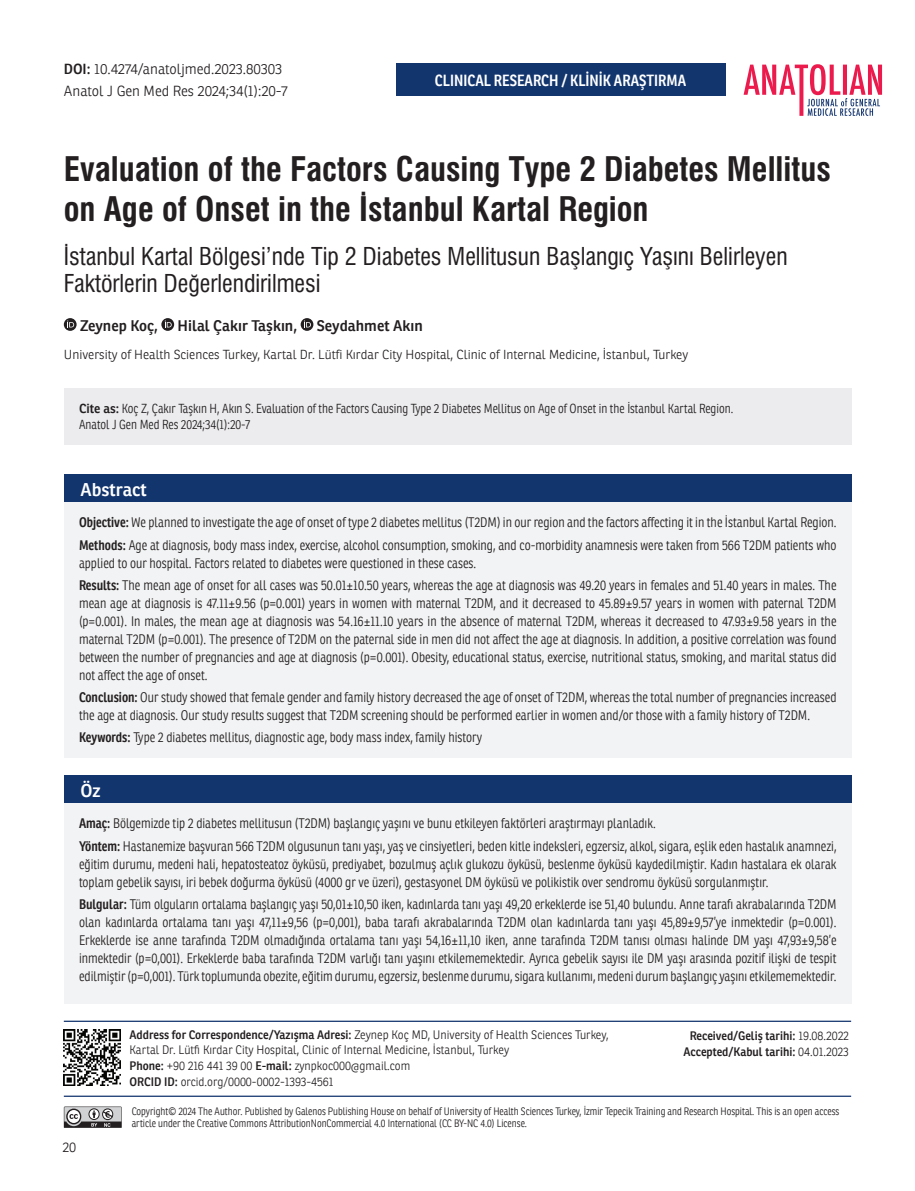
<style>
.page{position:relative;width:915px;height:1191px;background:#fff}
.page>*{position:absolute;margin:0;border:0;box-sizing:border-box;transform-origin:0 0}
.t1{font:33px/39.3px "Swiss Condensed Bold Tr";color:#231f20}
.t2{font:24px/27px "Swiss Condensed Tr";color:#231f20}
.t3{font:600 18px "Ronnia";color:#fff}
.t4{font:600 15.75px "Ronnia Cond";color:#fff}
.t5{font:600 15px "Ronnia";color:#231f20}
.t6{font:300 14.25px "Ronnia";color:#231f20}
.t7{font:300 13.5px/18px "Ronnia Cond";color:#231f20}
.t8{font:300 13.5px "Ronnia";color:#231f20}
.t9{font:300 12.75px/16.5px "Ronnia Cond";color:#231f20}
.t10{font:300 12.75px "Ronnia";color:#231f20}
.t11{font:300 12px/15.8px "Ronnia";color:#231f20;scale:.95 1}
.t12{font:600 12px/15.8px "Ronnia";color:#231f20;text-align:center;scale:.95 1}
.t13{font:300 10.5px/12px "Ronnia Cond";color:#231f20}
.s1{font-weight:600}
.s2{font-family:"Ronnia";font-weight:600}
.s3{font-weight:300}
</style>
<div class="page">
<hr style="left:64px;top:1020px;width:786px;height:2px;background:#13356e">
<hr style="left:64px;top:1095px;width:786px;height:1px;background:#13356e">
<div style="left:395px;top:64px;width:330px;height:32px;background:#13356e"></div>
<svg style="left:64px;top:1106px;width:58px;height:21px"></svg>
<svg style="left:743px;top:64px;width:138px;height:52px"></svg>
<img style="left:64px;top:1029px;width:56px;height:57px">
<div style="left:64px;top:775px;width:787px;height:28px;background:#13356e"></div>
<div style="left:64px;top:803px;width:787px;height:200px;background:#f2f3f4"></div>
<div style="left:64px;top:474px;width:787px;height:28px;background:#13356e"></div>
<div style="left:64px;top:502px;width:787px;height:255px;background:#f2f3f4"></div>
<svg style="left:64px;top:318px;width:13px;height:13px"></svg>
<svg style="left:67px;top:320px;width:7px;height:7px"></svg>
<svg style="left:161px;top:318px;width:13px;height:13px"></svg>
<svg style="left:165px;top:320px;width:7px;height:7px"></svg>
<svg style="left:300px;top:318px;width:13px;height:13px"></svg>
<svg style="left:304px;top:320px;width:7px;height:7px"></svg>
<div style="left:64px;top:388px;width:787px;height:56px;background:#ececee"></div>
<p class="t6" style="left:64px;top:61px;width:220px"><span class="s1">DOI:</span> 10.4274/anatoljmed.2023.80303</p>
<p class="t6" style="left:64px;top:82px;width:226px">Anatol J Gen Med Res 2024;34(1):20-7</p>
<p class="t4" style="left:435px;top:70px;width:253px">CLINICAL RESEARCH / KLİNİK ARAŞTIRMA</p>
<h1 class="t1" style="left:64px;top:150px;width:768px">Evaluation of the Factors Causing Type 2 Diabetes Mellitus on Age of Onset in the İstanbul Kartal Region</h1>
<h2 class="t2" style="left:64px;top:243px;width:725px">İstanbul Kartal Bölgesi’nde Tip 2 Diabetes Mellitusun Başlangıç Yaşını Belirleyen<br>Faktörlerin Değerlendirilmesi</h2>
<p class="t5" style="left:80px;top:316px;width:79px">Zeynep Koç,</p>
<p class="t5" style="left:177px;top:316px;width:121px">Hilal Çakır Taşkın,</p>
<p class="t5" style="left:317px;top:316px;width:107px">Seydahmet Akın</p>
<p class="t10" style="left:64px;top:346px;width:625px">University of Health Sciences Turkey, Kartal Dr. Lütfi Kırdar City Hospital, Clinic of Internal Medicine, İstanbul, Turkey</p>
<p class="t9" style="left:79px;top:400px;width:655px"><span class="s2">Cite as:</span> Koç Z, Çakır Taşkın H, Akın S. Evaluation of the Factors Causing Type 2 Diabetes Mellitus on Age of Onset in the İstanbul Kartal Region.<br>Anatol J Gen Med Res 2024;34(1):20-7</p>
<h3 class="t3" style="left:80px;top:478px;width:68px">Abstract</h3>
<p class="t7" style="left:79px;top:511px;width:758px;line-height:22.2px"><span class="s1">Objective:</span> We planned to investigate the age of onset of type 2 diabetes mellitus (T2DM) in our region and the factors affecting it in the İstanbul Kartal Region.<br><span class="s1">Methods:</span> Age at diagnosis, body mass index, exercise, alcohol consumption, smoking, and co-morbidity anamnesis were taken from 566 T2DM patients who</p>
<p class="t7" style="left:79px;top:552px;width:758px;line-height:22.2px">applied to our hospital. Factors related to diabetes were questioned in these cases.<br><span class="s1">Results:</span> The mean age of onset for all cases was 50.01±10.50 years, whereas the age at diagnosis was 49.20 years in females and 51.40 years in males. The</p>
<p class="t7" style="left:79px;top:594px;width:758px;text-align:justify">mean age at diagnosis is 47.11±9.56 (p=0.001) years in women with maternal T2DM, and it decreased to 45.89±9.57 years in women with paternal T2DM (p=0.001). In males, the mean age at diagnosis was 54.16±11.10 years in the absence of maternal T2DM, whereas it decreased to 47.93±9.58 years in the maternal T2DM (p=0.001). The presence of T2DM on the paternal side in men did not affect the age at diagnosis. In addition, a positive correlation was found between the number of pregnancies and age at diagnosis (p=0.001). Obesity, educational status, exercise, nutritional status, smoking, and marital status did not affect the age of onset.</p>
<p class="t7" style="left:79px;top:688px;width:758px"><span class="s1">Conclusion:</span> Our study showed that female gender and family history decreased the age of onset of T2DM, whereas the total number of pregnancies increased the age at diagnosis. Our study results suggest that T2DM screening should be performed earlier in women and/or those with a family history of T2DM.</p>
<p class="t7" style="left:79px;top:728px;width:404px"><span class="s1">Keywords:</span> Type 2 diabetes mellitus, diagnostic age, body mass index, family history</p>
<h3 class="t3" style="left:80px;top:779px;width:21px">Öz</h3>
<p class="t7" style="left:79px;top:812px;width:758px;line-height:22.2px"><span class="s1">Amaç:</span> Bölgemizde tip 2 diabetes mellitusun (T2DM) başlangıç yaşını ve bunu etkileyen faktörleri araştırmayı planladık.<br><span class="s1">Yöntem:</span> Hastanemize başvuran 566 T2DM olgusunun tanı yaşı, yaş ve cinsiyetleri, beden kitle indeksleri, egzersiz, alkol, sigara, eşlik eden hastalık anamnezi,</p>
<p class="t7" style="left:79px;top:854px;width:758px">eğitim durumu, medeni hali, hepatosteatoz öyküsü, prediyabet, bozulmuş açlık glukozu öyküsü, beslenme öyküsü kaydedilmiştir. Kadın hastalara ek olarak toplam gebelik sayısı, iri bebek doğurma öyküsü (4000 gr ve üzeri), gestasyonel DM öyküsü ve polikistik over sendromu öyküsü sorgulanmıştır.</p>
<p class="t7" style="left:79px;top:895px;width:758px;text-align:justify"><span class="s1">Bulgular:</span> Tüm olguların ortalama başlangıç yaşı 50,01±10,50 iken, kadınlarda tanı yaşı 49,20 erkeklerde ise 51,40 bulundu. Anne tarafı akrabalarında T2DM olan kadınlarda ortalama tanı yaşı 47,11±9,56 (p=0,001), baba tarafı akrabalarında T2DM olan kadınlarda tanı yaşı 45,89±9,57’ye inmektedir (p=0.001).<br>Erkeklerde ise anne tarafında T2DM olmadığında ortalama tanı yaşı 54,16±11,10 iken, anne tarafında T2DM tanısı olması halinde DM yaşı 47,93±9,58’e inmektedir (p=0,001). Erkeklerde baba tarafında T2DM varlığı tanı yaşını etkilememektedir. Ayrıca gebelik sayısı ile DM yaşı arasında pozitif ilişki de tespit edilmiştir (p=0,001). Türk toplumunda obezite, eğitim durumu, egzersiz, beslenme durumu, sigara kullanımı, medeni durum başlangıç yaşını etkilememektedir.</p>
<p class="t11" style="left:129px;top:1026px;width:505px"><span class="s1">Address for Correspondence/Yazışma Adresi:</span> Zeynep Koç MD, University of Health Sciences Turkey, Kartal Dr. Lütfi Kırdar City Hospital, Clinic of Internal Medicine, İstanbul, Turkey<br><span class="s1">Phone:</span> +90 216 441 39 00 <span class="s1">E-mail:</span> zynpkoc000@gmail.com<br><span class="s1">ORCID ID:</span> orcid.org/0000-0002-1393-4561</p>
<p class="t12" style="left:683px;top:1028px;width:176px">Received/Geliş tarihi: <span class="s3">19.08.2022<br></span>Accepted/Kabul tarihi: <span class="s3">04.01.2023</span></p>
<p class="t8" style="left:62px;top:1139px;width:15px">20</p>
<p class="t13" style="left:132px;top:1105px;width:709px">Copyright© 2024 The Author. Published by Galenos Publishing House on behalf of University of Health Sciences Turkey, İzmir Tepecik Training and Research Hospital. This is an open access article under the Creative Commons AttributionNonCommercial 4.0 International (CC BY-NC 4.0) License.</p>
</div>
